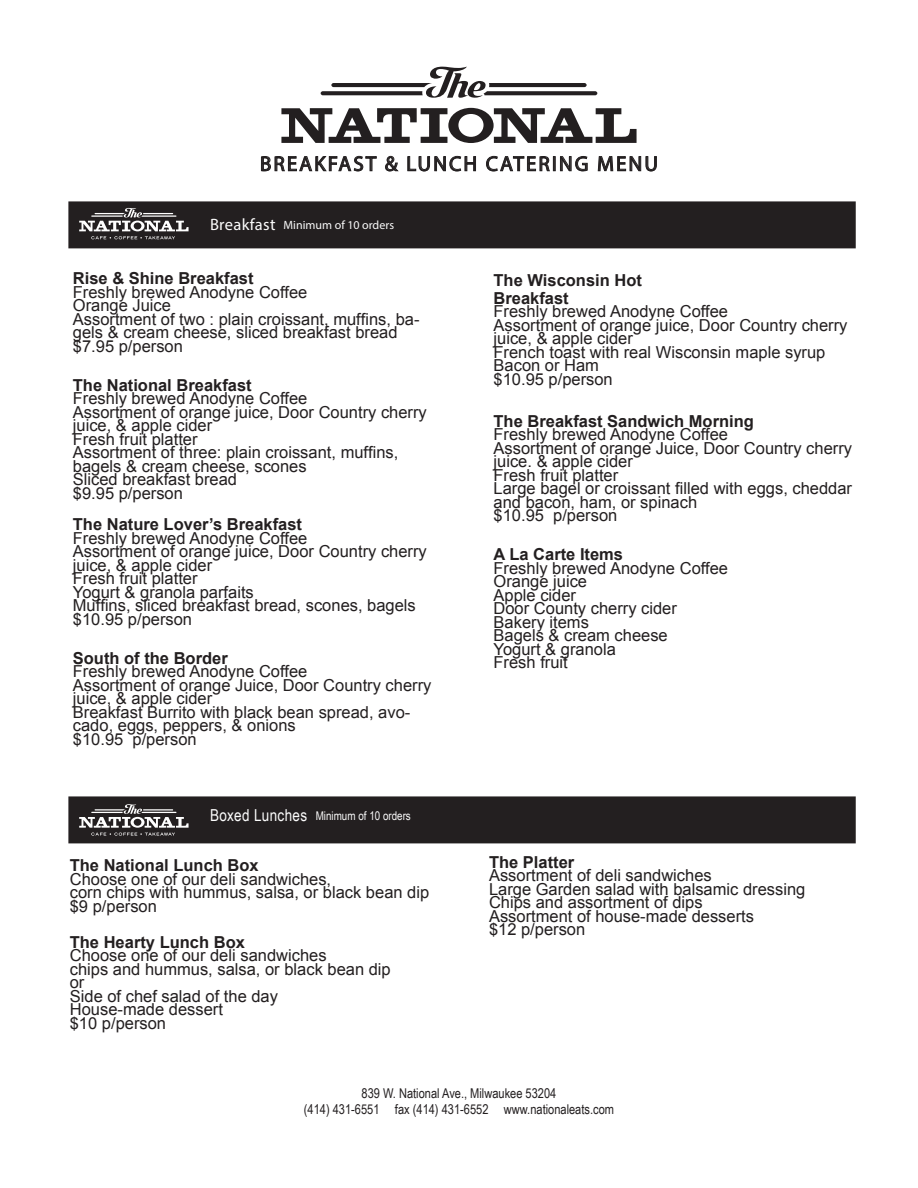
<style>
.page{position:relative;width:918px;height:1188px;background:#fff}
.page>*{position:absolute;margin:0;border:0;box-sizing:border-box;transform-origin:0 0}
.t1{font:21px "Myriad Pro";letter-spacing:.1em;color:#231f20}
.t2{font:16.5px/13.5px "Arial";color:#231f20}
.t3{font:700 16.5px/18px "Arial";color:#231f20}
.t4{font:13.5px "Arial Narrow";color:#231f20}
.t5{font:12px "Arial Narrow";color:#fafafa}
.t6{font:12px "Myriad Pro";color:#fafafa}
.s1{font-size:16.5px;color:#fcfcfc}
</style>
<div class="page">
<svg style="left:281px;top:67px;width:356px;height:76px"></svg>
<svg style="left:261px;top:155px;width:116px;height:17px"></svg>
<svg style="left:385px;top:156px;width:14px;height:16px"></svg>
<svg style="left:407px;top:155px;width:69px;height:17px"></svg>
<svg style="left:486px;top:155px;width:64px;height:17px"></svg>
<div style="left:553px;top:156px;width:3px;height:15px;border:1px solid #231f20"></div>
<svg style="left:560px;top:156px;width:28px;height:16px"></svg>
<svg style="left:597px;top:156px;width:60px;height:16px"></svg>
<div style="left:69px;top:202px;width:786px;height:46px;background:#231f20"></div>
<div style="left:68px;top:201px;width:788px;height:47px;border:2px solid #231f20"></div>
<svg style="left:79px;top:208px;width:110px;height:31px"></svg>
<div style="left:69px;top:797px;width:786px;height:46px;background:#231f20"></div>
<div style="left:68px;top:796px;width:788px;height:47px;border:2px solid #231f20"></div>
<svg style="left:79px;top:804px;width:110px;height:32px"></svg>
<p class="t1" style="left:260px;top:151px;width:400px">BREAKFAST &amp; LUNCH CATERING MENU</p>
<p class="t6" style="left:210px;top:217px;width:186px"><span class="s1">Breakfast</span> Minimum of 10 orders</p>
<p class="t3" style="left:73px;top:270px;width:182px">Rise &amp; Shine Breakfast</p>
<p class="t2" style="left:73px;top:286px;width:236px">Freshly brewed Anodyne Coffee</p>
<p class="t2" style="left:73px;top:299px;width:100px">Orange Juice</p>
<p class="t2" style="left:73px;top:313px;width:348px">Assortment of two : plain croissant, muffins, ba&shy;gels &amp; cream cheese, sliced breakfast bread</p>
<p class="t2" style="left:73px;top:340px;width:112px">$7.95 p/person</p>
<p class="t3" style="left:73px;top:377px;width:180px">The National Breakfast</p>
<p class="t2" style="left:73px;top:392px;width:236px">Freshly brewed Anodyne Coffee</p>
<p class="t2" style="left:73px;top:406px;width:355px">Assortment of orange juice, Door Country cherry juice, &amp; apple cider</p>
<p class="t2" style="left:73px;top:433px;width:126px">Fresh fruit platter</p>
<p class="t2" style="left:73px;top:446px;width:327px">Assortment of three: plain croissant, muffins, bagels &amp; cream cheese, scones</p>
<p class="t2" style="left:73px;top:473px;width:166px">Sliced breakfast bread</p>
<p class="t2" style="left:73px;top:487px;width:112px">$9.95 p/person</p>
<p class="t3" style="left:73px;top:516px;width:231px">The Nature Lover’s Breakfast</p>
<p class="t2" style="left:73px;top:532px;width:236px">Freshly brewed Anodyne Coffee</p>
<p class="t2" style="left:73px;top:545px;width:355px">Assortment of orange juice, Door Country cherry juice, &amp; apple cider</p>
<p class="t2" style="left:73px;top:572px;width:126px">Fresh fruit platter</p>
<p class="t2" style="left:73px;top:586px;width:182px">Yogurt &amp; granola parfaits</p>
<p class="t2" style="left:73px;top:599px;width:344px">Muffins, sliced breakfast bread, scones, bagels</p>
<p class="t2" style="left:73px;top:613px;width:121px">$10.95 p/person</p>
<p class="t3" style="left:73px;top:650px;width:156px">South of the Border</p>
<p class="t2" style="left:73px;top:665px;width:236px">Freshly brewed Anodyne Coffee</p>
<p class="t2" style="left:73px;top:679px;width:360px">Assortment of orange Juice, Door Country cherry juice, &amp; apple cider</p>
<p class="t2" style="left:73px;top:706px;width:339px">Breakfast Burrito with black bean spread, avo&shy;cado, eggs, peppers, &amp; onions</p>
<p class="t2" style="left:73px;top:733px;width:125px">$10.95 p/person</p>
<p class="t5" style="left:210px;top:807px;width:202px"><span class="s1">Boxed Lunches</span> Minimum of 10 orders</p>
<p class="t3" style="left:70px;top:857px;width:190px">The National Lunch Box</p>
<p class="t2" style="left:70px;top:872px;width:263px">Choose one of our deli sandwiches,</p>
<p class="t2" style="left:70px;top:886px;width:361px">corn chips with hummus, salsa, or black bean dip</p>
<p class="t2" style="left:70px;top:899px;width:89px">$9 p/person</p>
<p class="t3" style="left:70px;top:934px;width:177px">The Hearty Lunch Box</p>
<p class="t2" style="left:70px;top:949px;width:258px">Choose one of our deli sandwiches</p>
<p class="t2" style="left:70px;top:962px;width:322px">chips and hummus, salsa, or black bean dip</p>
<p class="t2" style="left:70px;top:976px;width:16px">or</p>
<p class="t2" style="left:70px;top:989px;width:210px">Side of chef salad of the day</p>
<p class="t2" style="left:70px;top:1003px;width:155px">House-made dessert</p>
<p class="t2" style="left:70px;top:1016px;width:98px">$10 p/person</p>
<p class="t3" style="left:494px;top:271px;width:150px">The Wisconsin Hot<br>Breakfast</p>
<p class="t2" style="left:494px;top:305px;width:236px">Freshly brewed Anodyne Coffee</p>
<p class="t2" style="left:494px;top:318px;width:355px">Assortment of orange juice, Door Country cherry juice, &amp; apple cider</p>
<p class="t2" style="left:494px;top:345px;width:333px">French toast with real Wisconsin maple syrup</p>
<p class="t2" style="left:494px;top:359px;width:107px">Bacon or Ham</p>
<p class="t2" style="left:494px;top:372px;width:121px">$10.95 p/person</p>
<p class="t3" style="left:494px;top:412px;width:262px">The Breakfast Sandwich Morning</p>
<p class="t2" style="left:494px;top:428px;width:236px">Freshly brewed Anodyne Coffee</p>
<p class="t2" style="left:494px;top:441px;width:360px">Assortment of orange Juice, Door Country cherry juice. &amp; apple cider</p>
<p class="t2" style="left:494px;top:468px;width:126px">Fresh fruit platter</p>
<p class="t2" style="left:494px;top:482px;width:360px">Large bagel or croissant filled with eggs, cheddar and bacon, ham, or spinach</p>
<p class="t2" style="left:494px;top:509px;width:125px">$10.95 p/person</p>
<p class="t3" style="left:494px;top:546px;width:131px">A La Carte Items</p>
<p class="t2" style="left:494px;top:561px;width:236px">Freshly brewed Anodyne Coffee</p>
<p class="t2" style="left:494px;top:575px;width:95px">Orange juice<br>Apple cider</p>
<p class="t2" style="left:494px;top:602px;width:185px">Door County cherry cider</p>
<p class="t2" style="left:494px;top:615px;width:97px">Bakery items</p>
<p class="t2" style="left:494px;top:629px;width:176px">Bagels &amp; cream cheese<br>Yogurt &amp; granola<br>Fresh fruit</p>
<p class="t3" style="left:489px;top:853px;width:87px">The Platter</p>
<p class="t2" style="left:489px;top:869px;width:224px">Assortment of deli sandwiches</p>
<p class="t2" style="left:489px;top:882px;width:318px">Large Garden salad with balsamic dressing</p>
<p class="t2" style="left:489px;top:896px;width:215px">Chips and assortment of dips</p>
<p class="t2" style="left:489px;top:909px;width:267px">Assortment of house-made desserts</p>
<p class="t2" style="left:489px;top:923px;width:98px">$12 p/person</p>
<p class="t4" style="left:362px;top:1083px;width:196px">839 W. National Ave., Milwaukee 53204</p>
<p class="t4" style="left:304px;top:1099px;width:312px">(414) 431-6551 fax (414) 431-6552 www.nationaleats.com</p>
</div>
